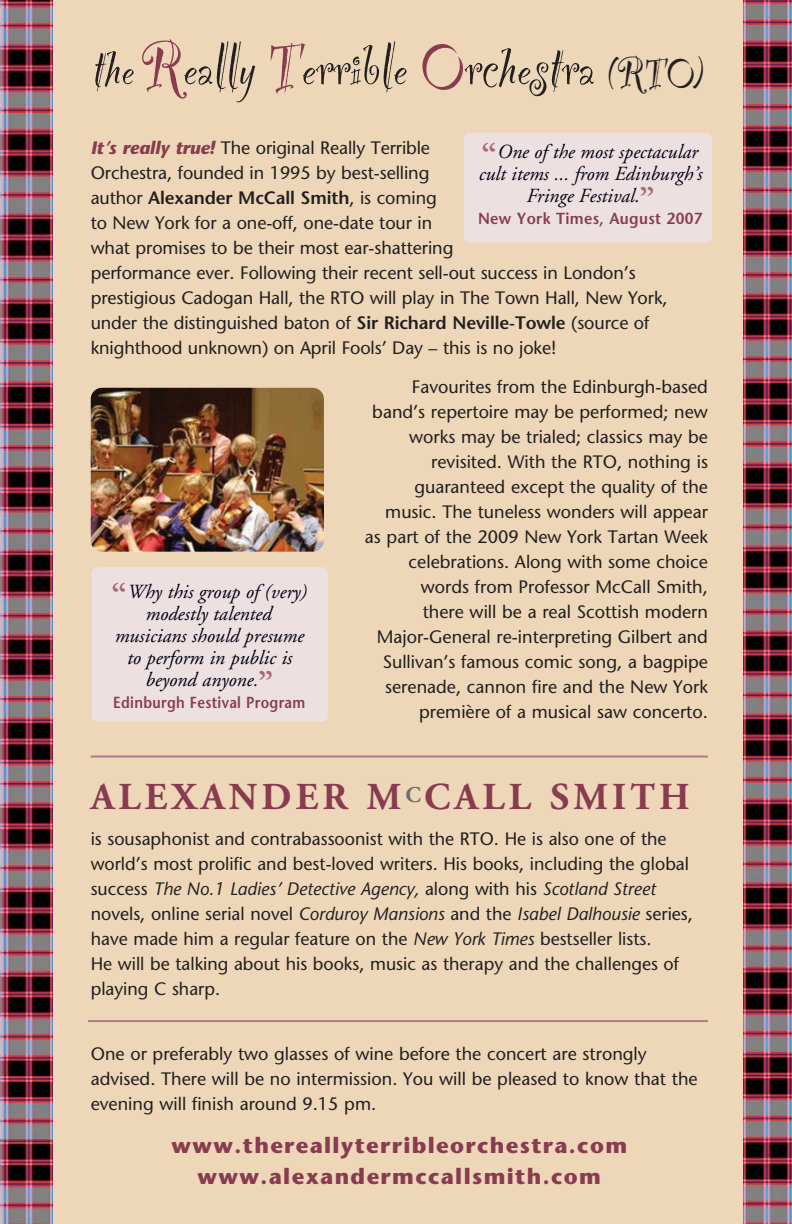
<style>
.page{position:relative;width:792px;height:1224px;background:#fff}
.page>*{position:absolute;margin:0;border:0;box-sizing:border-box;transform-origin:0 0}
.t1{font:72px "Party Let Plain";color:#231f20;scale:.88 1}
.t2{font:700 38px "Adobe Garamond";letter-spacing:.11em;color:#893c50}
.t3{font:700 22px/31.6px "Stone Sans";letter-spacing:.065em;color:#893c50;text-align:center}
.t4{font:italic 20px/22px "Adobe Garamond";color:#000012;text-align:center}
.t5{font:18px/25px "Stone Sans";color:#231f20}
.t6{font:600 16px "Stone Sans";letter-spacing:.025em;color:#893c50;scale:.88 1}
.t7{font:600 16px "Stone Sans";letter-spacing:.025em;color:#893c50;scale:.95 1}
.s1{font-size:66px}
.s2{color:#893c50}
.s3{font-size:46px}
.s4{font-weight:700;font-style:italic;color:#893c50}
.s5{font-weight:600}
.s6{font-weight:600;font-style:normal;font-size:36px;color:#a66a76}
.s7{font-style:italic}
</style>
<div class="page">
<div style="left:38px;top:0;width:754px;height:1224px;background:#edd7b8"></div>
<div style="left:92px;top:567px;width:236px;height:155px;background:#ece0e0;border-radius:6px"></div>
<img style="left:91px;top:388px;width:233px;height:164px;border-radius:11px">
<div style="left:464px;top:133px;width:248px;height:110px;background:#ece0e0;border-radius:6px"></div>
<hr style="left:91px;top:756px;width:617px;height:2px;background:#b17b85">
<hr style="left:88px;top:1020px;width:620px;height:2px;background:#b17b85">
<img style="left:0;top:840px;width:52px;height:300px">
<img style="left:0;top:1140px;width:52px;height:84px">
<img style="left:0;top:504px;width:52px;height:336px">
<img style="left:0;top:169px;width:52px;height:335px">
<img style="left:0;top:0;width:52px;height:169px">
<img style="left:744px;top:0;width:48px;height:303px">
<img style="left:744px;top:303px;width:48px;height:336px">
<img style="left:744px;top:639px;width:48px;height:335px">
<img style="left:744px;top:974px;width:48px;height:173px">
<img style="left:744px;top:1147px;width:48px;height:77px">
<h1 class="t1" style="left:93px;top:17px;width:697px"><span class="s1">the</span><span class="s2">R</span>eally <span class="s2">T</span>errible <span class="s2">O</span>rchestra <span class="s3">(RTO)</span></h1>
<p class="t5" style="left:91px;top:137px;width:578px"><span class="s4">It’s really true!</span> The original Really Terrible<br>Orchestra, founded in 1995 by best-selling<br>author <span class="s5">Alexander McCall Smith</span>, is coming<br>to New York for a one-off, one-date tour in<br>what promises to be their most ear-shattering<br>performance ever. Following their recent sell-out success in London’s prestigious Cadogan Hall, the RTO will play in The Town Hall, New York, under the distinguished baton of <span class="s5">Sir Richard Neville-Towle</span> (source of knighthood unknown) on April Fools’ Day – this is no joke!</p>
<p class="t5" style="left:365px;top:376px;width:345px;text-align:right">Favourites from the Edinburgh-based band’s repertoire may be performed; new works may be trialed; classics may be revisited. With the RTO, nothing is guaranteed except the quality of the music. The tuneless wonders will appear as part of the 2009 New York Tartan Week celebrations. Along with some choice words from Professor McCall Smith,<br>there will be a real Scottish modern Major-General re-interpreting Gilbert and Sullivan’s famous comic song, a bagpipe serenade, cannon fire and the New York première of a musical saw concerto.</p>
<p class="t4" style="left:478px;top:143px;width:225px"><span class="s6">“</span>One of the most spectacular cult items ... from Edinburgh’s<br>Fringe Festival.<span class="s6">”</span></p>
<p class="t7" style="left:478px;top:213px;width:238px">New York Times, August 2007</p>
<p class="t4" style="left:111px;top:583px;width:197px"><span class="s6">“</span>Why this group of (very) modestly talented musicians should presume to perform in public is beyond anyone.<span class="s6">”</span></p>
<p class="t6" style="left:113px;top:697px;width:220px">Edinburgh Festival Program</p>
<h2 class="t2" style="left:91px;top:781px;width:600px">ALEXANDER M<sup>C</sup>CALL SMITH</h2>
<p class="t5" style="left:91px;top:828px;width:604px">is sousaphonist and contrabassoonist with the RTO. He is also one of the world’s most prolific and best-loved writers. His books, including the global success <span class="s7">The No.1 Ladies’ Detective Agency,</span> along with his <span class="s7">Scotland Street </span>novels, online serial novel <span class="s7">Corduroy Mansions</span> and the <span class="s7">Isabel Dalhousie</span> series, have made him a regular feature on the <span class="s7">New York Times</span> bestseller lists.<br>He will be talking about his books, music as therapy and the challenges of playing C sharp.</p>
<p class="t5" style="left:91px;top:1043px;width:609px">One or preferably two glasses of wine before the concert are strongly advised. There will be no intermission. You will be pleased to know that the evening will finish around 9.15 pm.</p>
<p class="t3" style="left:172px;top:1132px;width:457px">www.thereallyterribleorchestra.com www.alexandermccallsmith.com</p>
</div>
